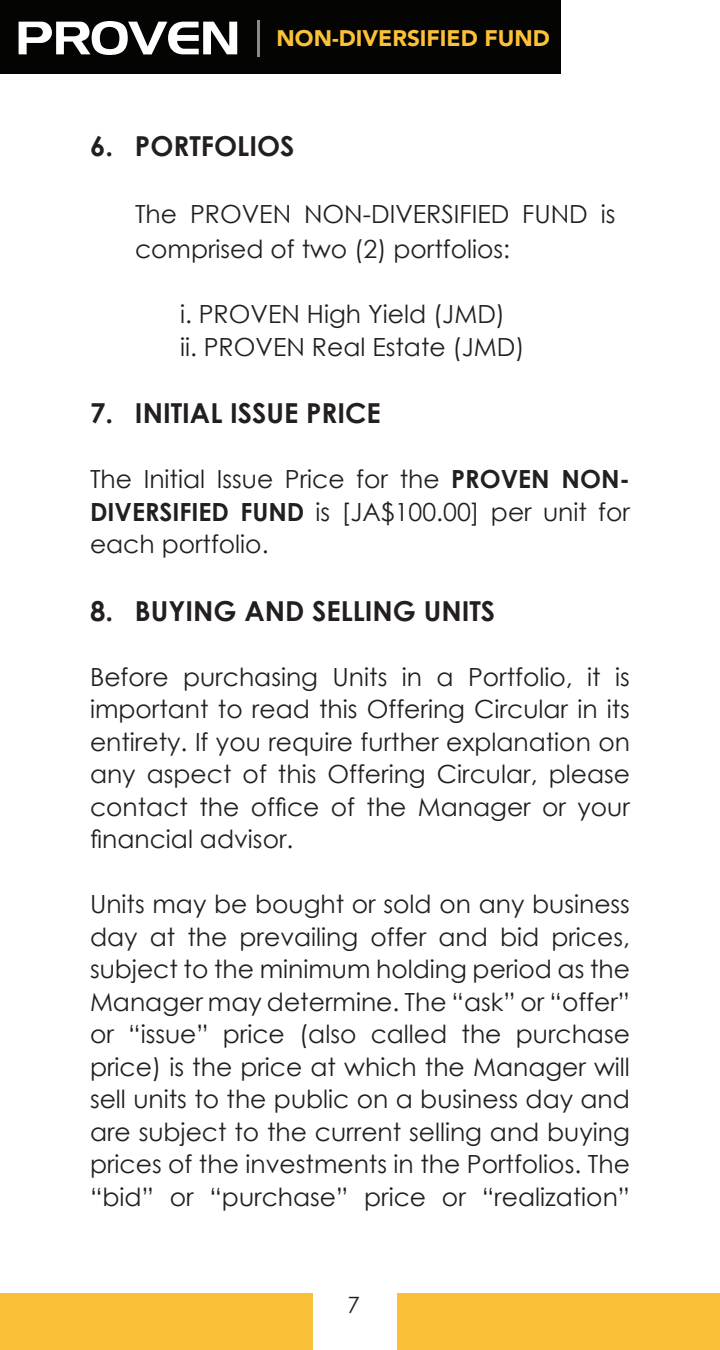
<style>
.page{position:relative;width:720px;height:1350px;background:#fff}
.page>*{position:absolute;margin:0;border:0;box-sizing:border-box;transform-origin:0 0}
.t1{font:700 27.5px "Century Gothic";color:#231f20}
.t2{font:25px/32.5px "Century Gothic";color:#231f20;text-align:justify}
.t3{font:900 22.5px "Avenir";color:#fcc137}
.t4{font:22.5px "Century Gothic";color:#231f20}
.s1{font-weight:700}
</style>
<div class="page">
<div style="left:0;top:1293px;width:720px;height:57px;background:#fac138"></div>
<div style="left:313px;top:1280px;width:84px;height:70px;background:#fff"></div>
<div style="left:0;top:0;width:561px;height:74px;background:#040503"></div>
<hr style="left:257px;top:20px;width:2px;height:36px;background:#8c8b8b">
<svg style="left:19px;top:21px;width:218px;height:34px"></svg>
<p class="t3" style="left:277px;top:19px;width:275px">NON-DIVERSIFIED FUND</p>
<p class="t1" style="left:90px;top:125px;width:206px">6. PORTFOLIOS</p>
<p class="t2" style="left:135px;top:196px;width:482px;line-height:35px">The PROVEN NON-DIVERSIFIED FUND is comprised of two (2) portfolios:</p>
<p class="t2" style="left:180px;top:297px;width:346px">i. PROVEN High Yield (JMD) ii. PROVEN Real Estate (JMD)</p>
<p class="t1" style="left:90px;top:392px;width:292px">7. INITIAL ISSUE PRICE</p>
<p class="t2" style="left:90px;top:463px;width:542px">The Initial Issue Price for the <span class="s1">PROVEN NON-DIVERSIFIED FUND</span> is [JA$100.00] per unit for each portfolio.</p>
<p class="t1" style="left:90px;top:590px;width:407px">8. BUYING AND SELLING UNITS</p>
<p class="t2" style="left:90px;top:660px;width:542px">Before purchasing Units in a Portfolio, it is important to read this Offering Circular in its entirety. If you require further explanation on any aspect of this Offering Circular, please contact the office of the Manager or your financial advisor.</p>
<p class="t2" style="left:90px;top:888px;width:542px">Units may be bought or sold on any business day at the prevailing offer and bid prices, subject to the minimum holding period as the Manager may determine. The “ask” or “offer” or “issue” price (also called the purchase price) is the price at which the Manager will sell units to the public on a business day and are subject to the current selling and buying prices of the investments in the Portfolios. The “bid” or “purchase” price or “realization”</p>
<p class="t4" style="left:347px;top:1289px;width:14px">7</p>
</div>
